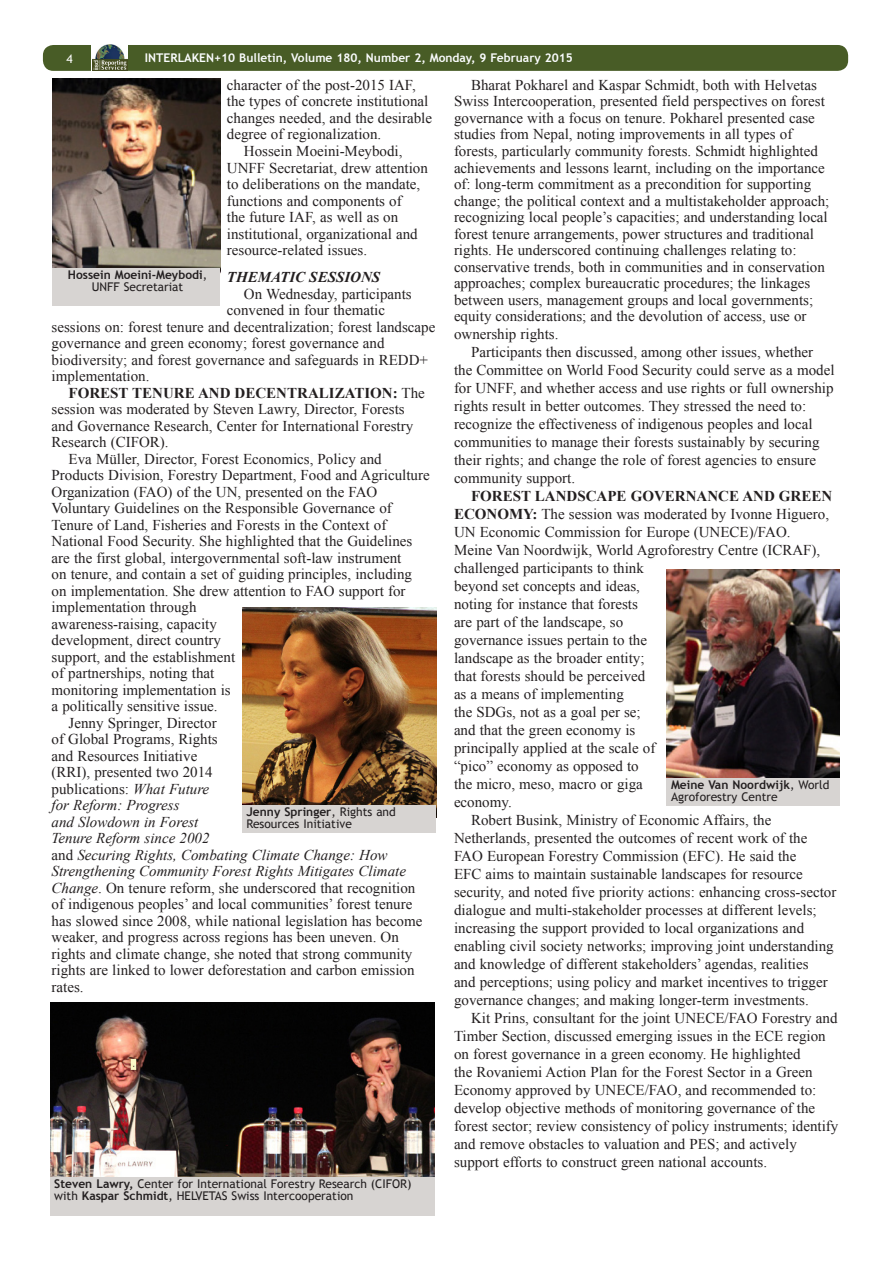
<style>
.page{position:relative;width:893px;height:1263px;background:#fff}
.page>*{position:absolute;margin:0;border:0;box-sizing:border-box;transform-origin:0 0}
.ENB_-_Body{font:15px/16.5px "Times New Roman";color:#231f20}
.ENB_-_Headline_3{font:italic 700 15px "Times New Roman";color:#231f20}
.Image_caption{font:12px/12px "Trebuchet MS";color:#231f20}
.t1{font:700 12px "Trebuchet MS";color:#fbfdfe}
.Image_caption-2{font:700 12px/12px "Trebuchet MS";color:#231f20;text-align:center}
.t2{font:12px "Trebuchet MS";color:#fff}
.s1{font-weight:700}
.s2{font-style:italic}
.s3{font-weight:400}
</style>
<div class="page">
<div style="left:43px;top:45px;width:805px;height:26px;background:#485c26;border-radius:10px"></div>
<svg style="left:91px;top:45px;width:37px;height:26px"></svg>
<img style="left:92px;top:44px;width:35px;height:27px">
<img style="left:242px;top:608px;width:194px;height:197px">
<img style="left:50px;top:1002px;width:384px;height:175px">
<div style="left:242px;top:805px;width:194px;height:27px;background:#d7d4d2"></div>
<div style="left:50px;top:1177px;width:384px;height:39px;background:#d7d4d2"></div>
<img style="left:667px;top:569px;width:173px;height:209px">
<div style="left:667px;top:778px;width:173px;height:27px;background:#d7d4d2"></div>
<img style="left:52px;top:79px;width:168px;height:189px">
<div style="left:52px;top:268px;width:168px;height:38px;background:#d7d4d2"></div>
<p class="t2" style="left:67px;top:51px;width:8px">4</p>
<p class="t1" style="left:145px;top:50px;width:430px">INTERLAKEN+10 Bulletin, Volume 180, Number 2, Monday, 9 February 2015</p>
<p class="ENB_-_Body" style="left:227px;top:76px;width:207px">character of the post-2015 IAF, the types of concrete institutional changes needed, and the desirable degree of regionalization.</p>
<p class="ENB_-_Body" style="left:227px;top:142px;width:203px;text-indent:17px">Hossein Moeini-Meybodi,<br>UNFF Secretariat, drew attention to deliberations on the mandate, functions and components of<br>the future IAF, as well as on institutional, organizational and resource-related issues.</p>
<p class="ENB_-_Headline_3" style="left:227px;top:267px;width:155px">THEMATIC SESSIONS</p>
<p class="ENB_-_Body" style="left:244px;top:285px;width:169px">On Wednesday, participants</p>
<p class="ENB_-_Body" style="left:227px;top:301px;width:160px">convened in four thematic</p>
<p class="ENB_-_Body" style="left:52px;top:318px;width:385px">sessions on: forest tenure and decentralization; forest landscape</p>
<p class="ENB_-_Body" style="left:52px;top:334px;width:334px">governance and green economy; forest governance and</p>
<p class="ENB_-_Body" style="left:52px;top:351px;width:378px">biodiversity; and forest governance and safeguards in REDD+</p>
<p class="ENB_-_Body" style="left:52px;top:367px;width:99px">implementation.</p>
<p class="ENB_-_Body" style="left:52px;top:384px;width:375px;text-indent:17px"><span class="s1">FOREST TENURE AND DECENTRALIZATION:</span> The session was moderated by Steven Lawry, Director, Forests and Governance Research, Center for International Forestry Research (CIFOR).</p>
<p class="ENB_-_Body" style="left:52px;top:450px;width:380px;text-indent:17px">Eva Müller, Director, Forest Economics, Policy and Products Division, Forestry Department, Food and Agriculture Organization (FAO) of the UN, presented on the FAO Voluntary Guidelines on the Responsible Governance of Tenure of Land, Fisheries and Forests in the Context of National Food Security. She highlighted that the Guidelines are the first global, intergovernmental soft-law instrument<br>on tenure, and contain a set of guiding principles, including on implementation. She drew attention to FAO support for implementation through<br>awareness-raising, capacity<br>development, direct country<br>support, and the establishment<br>of partnerships, noting that<br>monitoring implementation is<br>a politically sensitive issue.</p>
<p class="ENB_-_Body" style="left:52px;top:714px;width:372px;text-indent:17px">Jenny Springer, Director<br>of Global Programs, Rights<br>and Resources Initiative<br>(RRI), presented two 2014<br>publications: <span class="s2">What Future<br>for Reform: Progress<br>and Slowdown in Forest<br>Tenure Reform since 2002<br></span>and <span class="s2">Securing Rights, Combating Climate Change: How Strengthening Community Forest Rights Mitigates Climate Change</span>. On tenure reform, she underscored that recognition of indigenous peoples’ and local communities’ forest tenure has slowed since 2008, while national legislation has become weaker, and progress across regions has been uneven. On rights and climate change, she noted that strong community rights are linked to lower deforestation and carbon emission rates.</p>
<p class="ENB_-_Body" style="left:454px;top:76px;width:377px;text-indent:17px">Bharat Pokharel and Kaspar Schmidt, both with Helvetas Swiss Intercooperation, presented field perspectives on forest governance with a focus on tenure. Pokharel presented case studies from Nepal, noting improvements in all types of forests, particularly community forests. Schmidt highlighted achievements and lessons learnt, including on the importance of: long-term commitment as a precondition for supporting change; the political context and a multistakeholder approach; recognizing local people’s capacities; and understanding local forest tenure arrangements, power structures and traditional rights. He underscored continuing challenges relating to: conservative trends, both in communities and in conservation approaches; complex bureaucratic procedures; the linkages between users, management groups and local governments; equity considerations; and the devolution of access, use or</p>
<p class="ENB_-_Body" style="left:454px;top:325px;width:106px">ownership rights.</p>
<p class="ENB_-_Body" style="left:454px;top:343px;width:382px;line-height:18px;text-indent:17px">Participants then discussed, among other issues, whether the Committee on World Food Security could serve as a model for UNFF, and whether access and use rights or full ownership rights result in better outcomes. They stressed the need to: recognize the effectiveness of indigenous peoples and local communities to manage their forests sustainably by securing their rights; and change the role of forest agencies to ensure community support.</p>
<p class="ENB_-_Body" style="left:454px;top:487px;width:380px;line-height:18px;text-indent:17px"><span class="s1">FOREST LANDSCAPE GOVERNANCE AND GREEN ECONOMY:</span> The session was moderated by Ivonne Higuero, UN Economic Commission for Europe (UNECE)/FAO.<br>Meine Van Noordwijk, World Agroforestry Centre (ICRAF), challenged participants to think<br>beyond set concepts and ideas,<br>noting for instance that forests<br>are part of the landscape, so<br>governance issues pertain to the<br>landscape as the broader entity;<br>that forests should be perceived<br>as a means of implementing<br>the SDGs, not as a goal per se;<br>and that the green economy is<br>principally applied at the scale of<br>“pico” economy as opposed to<br>the micro, meso, macro or giga<br>economy.</p>
<p class="ENB_-_Body" style="left:454px;top:811px;width:384px;line-height:18px;text-indent:17px">Robert Busink, Ministry of Economic Affairs, the Netherlands, presented the outcomes of recent work of the FAO European Forestry Commission (EFC). He said the<br>EFC aims to maintain sustainable landscapes for resource security, and noted five priority actions: enhancing cross-sector dialogue and multi-stakeholder processes at different levels; increasing the support provided to local organizations and enabling civil society networks; improving joint understanding and knowledge of different stakeholders’ agendas, realities<br>and perceptions; using policy and market incentives to trigger governance changes; and making longer-term investments.</p>
<p class="ENB_-_Body" style="left:454px;top:1009px;width:386px;line-height:18px;text-indent:17px">Kit Prins, consultant for the joint UNECE/FAO Forestry and Timber Section, discussed emerging issues in the ECE region on forest governance in a green economy. He highlighted<br>the Rovaniemi Action Plan for the Forest Sector in a Green Economy approved by UNECE/FAO, and recommended to: develop objective methods of monitoring governance of the forest sector; review consistency of policy instruments; identify and remove obstacles to valuation and PES; and actively support efforts to construct green national accounts.</p>
<p class="Image_caption-2" style="left:68px;top:269px;width:141px">Hossein Moeini-Meybodi<span class="s3">,<br>UNFF Secretariat</span></p>
<p class="Image_caption" style="left:671px;top:779px;width:160px"><span class="s1">Meine Van Noordwijk</span>, World<br>Agroforestry Centre</p>
<p class="Image_caption" style="left:247px;top:806px;width:151px"><span class="s1">Jenny Springer</span>, Rights and<br>Resources Initiative</p>
<p class="Image_caption" style="left:54px;top:1178px;width:359px"><span class="s1">Steven Lawry,</span> Center for International Forestry Research (CIFOR) with <span class="s1">Kaspar Schmidt</span>, HELVETAS Swiss Intercooperation</p>
</div>
